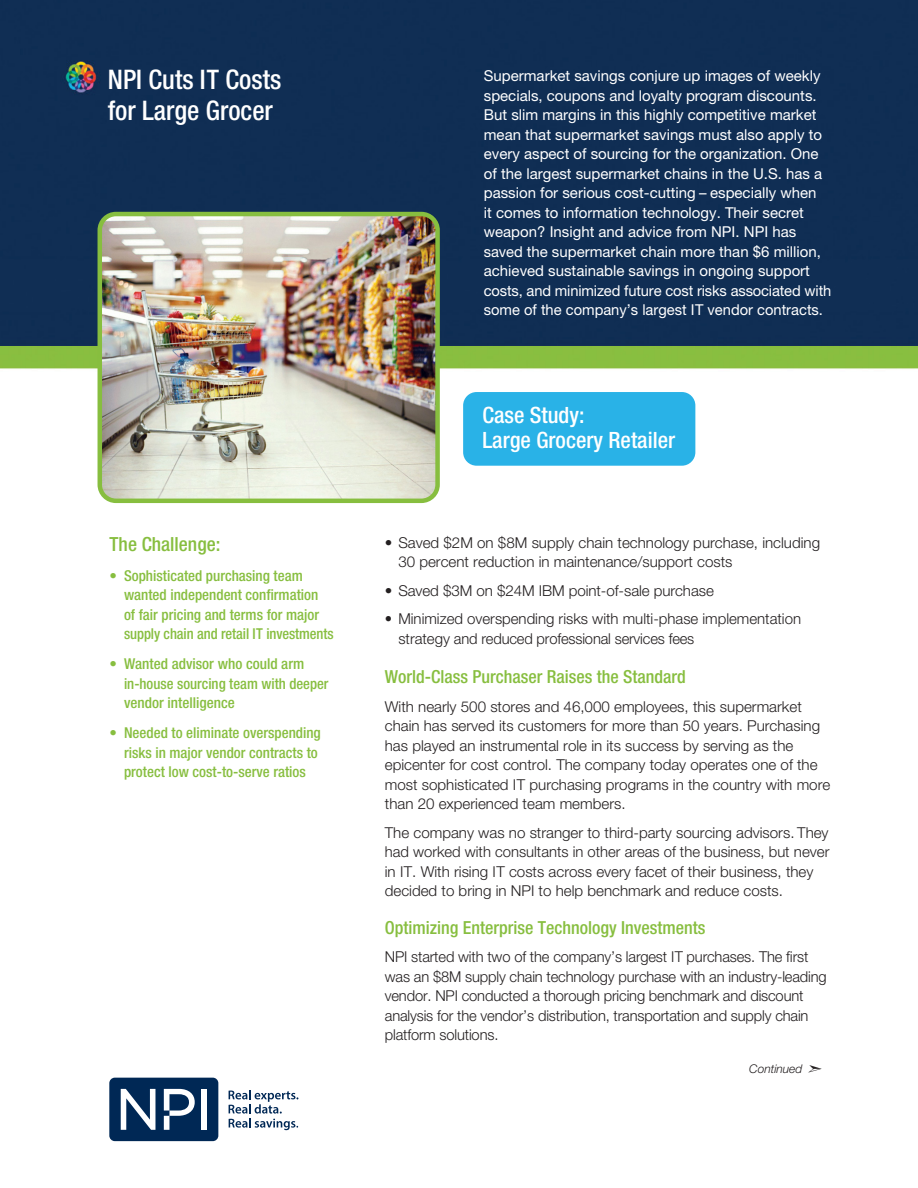
<style>
.page{position:relative;width:918px;height:1188px;background:#fff}
.page>*{position:absolute;margin:0;border:0;box-sizing:border-box;transform-origin:0 0}
.t1{font:500 condensed 27px "Helvetica Neue";color:#fff}
.t2{font:500 condensed 22.5px "Helvetica Neue";color:#fff}
.t3{font:500 condensed 19.5px "Helvetica Neue";color:#87be3f}
.t4{font:500 condensed 18px "Helvetica Neue";color:#87be3f}
.t5{font:300 15px/19.5px "Helvetica Neue";color:#231f20}
.t6{font:15px/19.5px "Helvetica Neue";color:#fff}
.t7{font:500 condensed 15px "Helvetica Neue";color:#87be3f}
.t8{font:italic 300 12px "Helvetica Neue";color:#231f20}
</style>
<div class="page">
<img style="left:0;top:0;width:918px;height:1142px">
<div style="left:463px;top:392px;width:232px;height:74px;background:#29b2e7;border-radius:13px"></div>
<div style="left:109px;top:1078px;width:109px;height:63px;background:#002855;border-radius:6px"></div>
<svg style="left:121px;top:1089px;width:34px;height:41px"></svg>
<div style="left:201px;top:1089px;width:6px;height:41px;background:#fff"></div>
<svg style="left:164px;top:1089px;width:31px;height:41px"></svg>
<svg style="left:229px;top:1090px;width:69px;height:40px"></svg>
<img style="left:100px;top:214px;width:338px;height:287px">
<div style="left:98px;top:212px;width:342px;height:291px;border:4px solid #87be3f;border-radius:16px"></div>
<p class="t1" style="left:108px;top:63px;width:175px">NPI Cuts IT Costs</p>
<p class="t1" style="left:108px;top:94px;width:167px">for Large Grocer</p>
<p class="t3" style="left:110px;top:532px;width:112px">The Challenge:</p>
<p class="t7" style="left:110px;top:567px;width:195px">• Sophisticated purchasing team</p>
<p class="t7" style="left:124px;top:586px;width:196px">wanted independent confirmation</p>
<p class="t7" style="left:124px;top:606px;width:197px">of fair pricing and terms for major</p>
<p class="t7" style="left:124px;top:625px;width:211px">supply chain and retail IT investments</p>
<p class="t7" style="left:110px;top:655px;width:196px">• Wanted advisor who could arm</p>
<p class="t7" style="left:124px;top:675px;width:206px">in-house sourcing team with deeper</p>
<p class="t7" style="left:124px;top:694px;width:112px">vendor intelligence</p>
<p class="t7" style="left:110px;top:724px;width:213px">• Needed to eliminate overspending</p>
<p class="t7" style="left:124px;top:744px;width:195px">risks in major vendor contracts to</p>
<p class="t7" style="left:124px;top:763px;width:183px">protect low cost-to-serve ratios</p>
<p class="t6" style="left:484px;top:66px;width:340px">Supermarket savings conjure up images of weekly specials, coupons and loyalty program discounts.<br>But slim margins in this highly competitive market mean that supermarket savings must also apply to every aspect of sourcing for the organization. One</p>
<p class="t6" style="left:484px;top:163px;width:340px">of the largest supermarket chains in the U.S. has a passion for serious cost-cutting – especially when it comes to information technology. Their secret weapon? Insight and advice from NPI. NPI has saved the supermarket chain more than $6 million, achieved sustainable savings in ongoing support</p>
<p class="t6" style="left:484px;top:280px;width:349px">costs, and minimized future cost risks associated with some of the company’s largest IT vendor contracts.</p>
<p class="t2" style="left:482px;top:401px;width:104px">Case Study:</p>
<p class="t2" style="left:482px;top:427px;width:194px">Large Grocery Retailer</p>
<p class="t5" style="left:385px;top:532px;width:437px">• Saved $2M on $8M supply chain technology purchase, including</p>
<p class="t5" style="left:398px;top:552px;width:336px">30 percent reduction in maintenance/support costs</p>
<p class="t5" style="left:385px;top:580px;width:331px">• Saved $3M on $24M IBM point-of-sale purchase</p>
<p class="t5" style="left:385px;top:609px;width:418px">• Minimized overspending risks with multi-phase implementation</p>
<p class="t5" style="left:398px;top:628px;width:298px">strategy and reduced professional services fees</p>
<p class="t4" style="left:385px;top:666px;width:302px">World-Class Purchaser Raises the Standard</p>
<p class="t5" style="left:385px;top:696px;width:419px">With nearly 500 stores and 46,000 employees, this supermarket</p>
<p class="t5" style="left:385px;top:716px;width:437px">chain has served its customers for more than 50 years. Purchasing has played an instrumental role in its success by serving as the</p>
<p class="t5" style="left:385px;top:755px;width:447px">epicenter for cost control. The company today operates one of the most sophisticated IT purchasing programs in the country with more than 20 experienced team members.</p>
<p class="t5" style="left:385px;top:822px;width:445px">The company was no stranger to third-party sourcing advisors. They</p>
<p class="t5" style="left:385px;top:842px;width:446px">had worked with consultants in other areas of the business, but never in IT. With rising IT costs across every facet of their business, they decided to bring in NPI to help benchmark and reduce costs.</p>
<p class="t4" style="left:385px;top:917px;width:322px">Optimizing Enterprise Technology Investments</p>
<p class="t5" style="left:385px;top:947px;width:425px">NPI started with two of the company’s largest IT purchases. The first</p>
<p class="t5" style="left:385px;top:966px;width:443px">was an $8M supply chain technology purchase with an industry-leading vendor. NPI conducted a thorough pricing benchmark and discount analysis for the vendor’s distribution, transportation and supply chain platform solutions.</p>
<p class="t8" style="left:749px;top:1062px;width:76px">Continued ➣</p>
</div>
